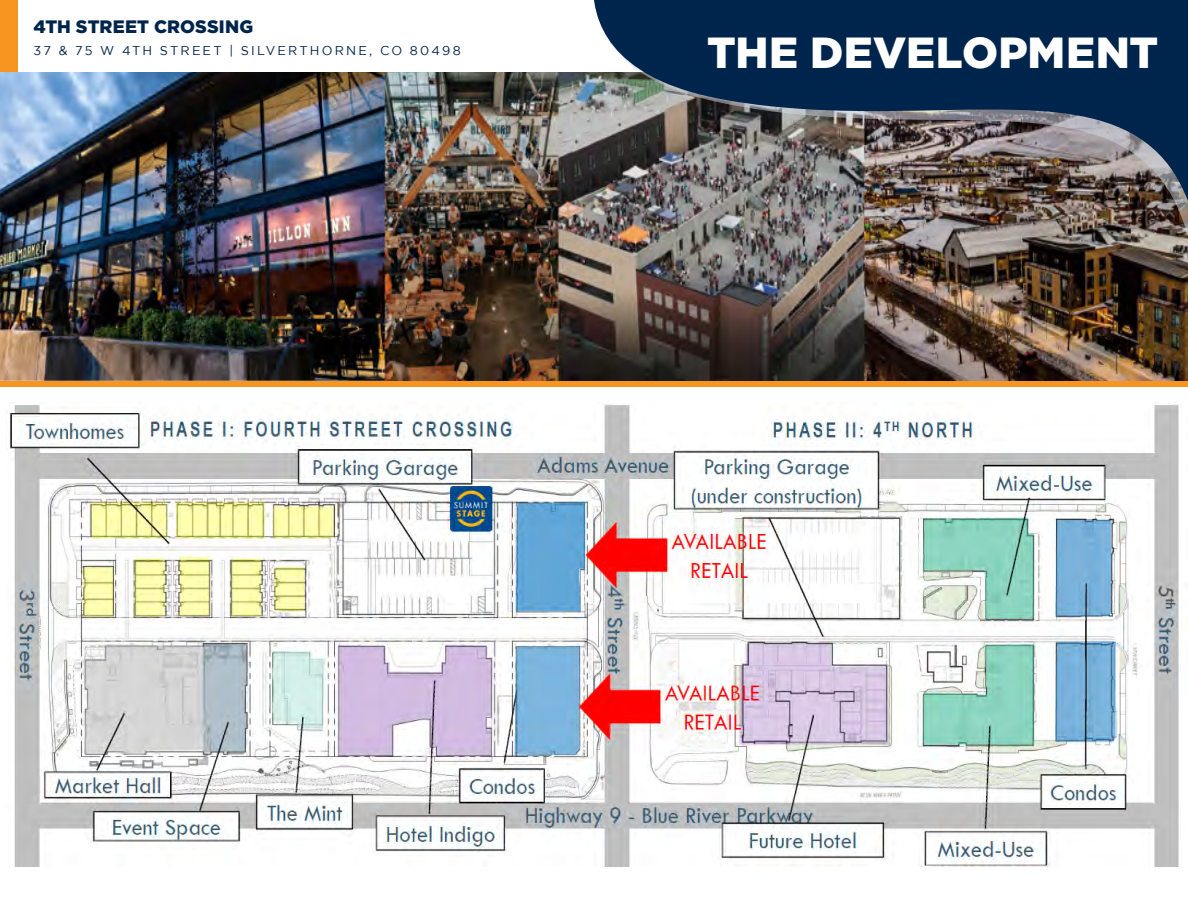
<style>
.page{position:relative;width:1188px;height:918px;background:#fff}
.page>*{position:absolute;margin:0;border:0;box-sizing:border-box;transform-origin:0 0}
.t1{font:900 43.5px "Gotham";letter-spacing:.005em;color:#fff}
.t2{font:900 18px "Gotham";letter-spacing:.005em;color:#00254c}
.t3{font:12.75px "Gotham";letter-spacing:.165em;color:#00254c}
</style>
<div class="page">
<img style="left:0;top:72px;width:1188px;height:309px">
<img style="left:9px;top:404px;width:1170px;height:462px">
<div style="left:0;top:381px;width:1188px;height:6px;background:#f79524"></div>
<div style="left:0;top:0;width:18px;height:72px;background:#f79521"></div>
<img style="left:593px;top:202px;width:595px;height:36px">
<img style="left:593px;top:0;width:595px;height:202px">
<p class="t2" style="left:34px;top:16px;width:221px">4TH STREET CROSSING</p>
<p class="t3" style="left:34px;top:44px;width:429px">37 &amp; 75 W 4TH STREET | SILVERTHORNE, CO 80498</p>
<p class="t1" style="left:707px;top:27px;width:453px">THE DEVELOPMENT</p>
</div>
